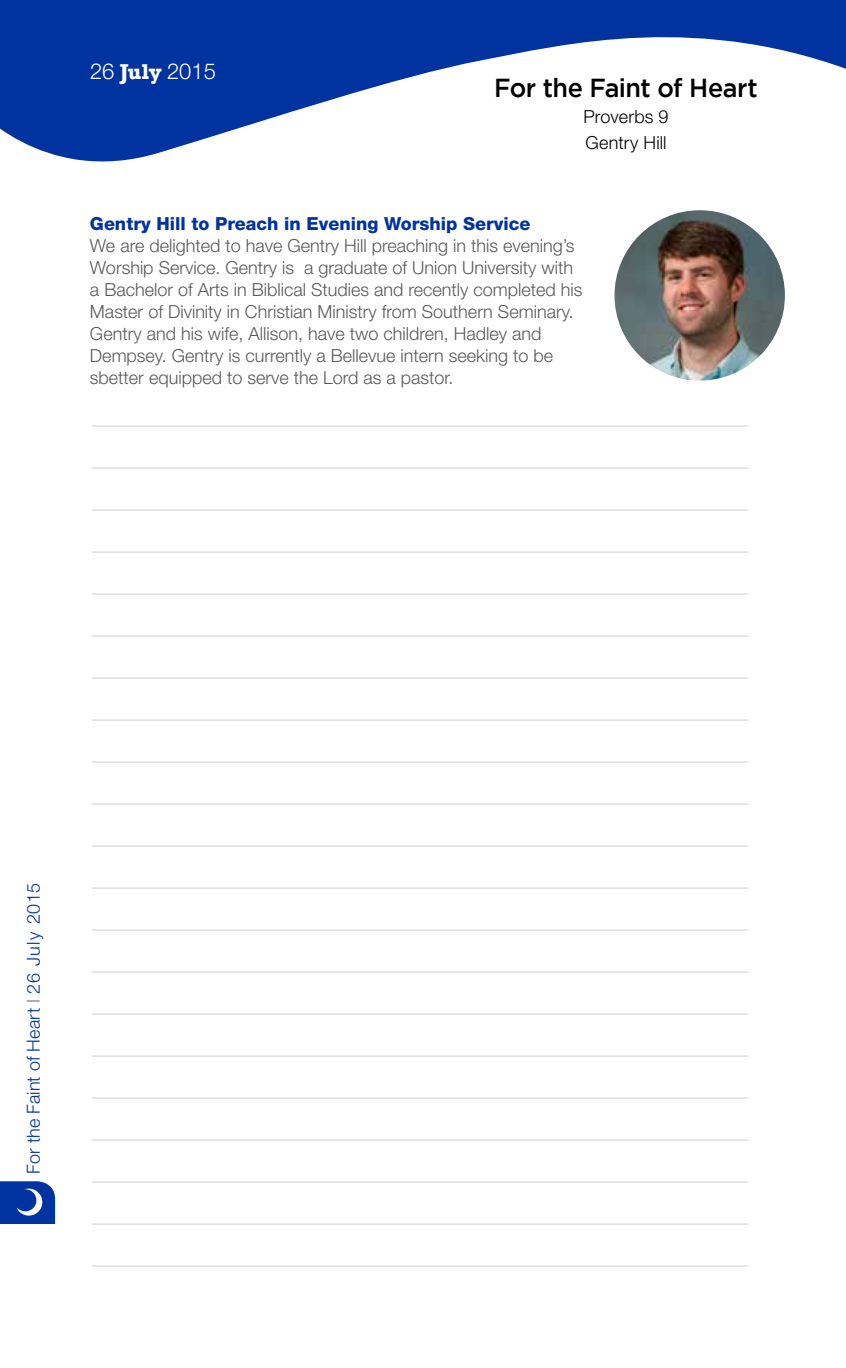
<style>
.page{position:relative;width:846px;height:1368px;background:#fff}
.page>*{position:absolute;margin:0;border:0;box-sizing:border-box;transform-origin:0 0}
.t1{font:500 26px "Gotham";letter-spacing:-.02em;color:#000}
.t2{font:300 22px "Helvetica Neue LT Std";color:#fff}
.t3{font:300 18px/22px "Helvetica Neue LT Std";color:#58595b}
.t4{font:800 18px "Helvetica Neue LT Std";color:#0033a0}
.t5{font:300 18px "Helvetica Neue LT Std";letter-spacing:.01em;color:#0033a0}
.t6{font:300 18px/26px "Helvetica Neue LT Std";letter-spacing:.01em;color:#000}
.s1{font-family:"Rockwell";font-weight:700}
.s2{color:#807f83}
</style>
<div class="page">
<svg style="left:0;top:1181px;width:55px;height:43px;background:#1f4bab"></svg>
<svg style="left:0;top:0;width:846px;height:162px;fill:#0033a0"></svg>
<hr style="left:92px;top:426px;width:656px;height:1px;background:#d1d3d4">
<hr style="left:92px;top:468px;width:656px;height:1px;background:#d1d3d4">
<hr style="left:92px;top:510px;width:656px;height:1px;background:#d1d3d4">
<hr style="left:92px;top:552px;width:656px;height:1px;background:#d1d3d4">
<hr style="left:92px;top:594px;width:656px;height:1px;background:#d1d3d4">
<hr style="left:92px;top:636px;width:656px;height:1px;background:#d1d3d4">
<hr style="left:92px;top:678px;width:656px;height:1px;background:#d1d3d4">
<hr style="left:92px;top:720px;width:656px;height:1px;background:#d1d3d4">
<hr style="left:92px;top:762px;width:656px;height:1px;background:#d1d3d4">
<hr style="left:92px;top:804px;width:656px;height:1px;background:#d1d3d4">
<hr style="left:92px;top:846px;width:656px;height:1px;background:#d1d3d4">
<hr style="left:92px;top:888px;width:656px;height:1px;background:#d1d3d4">
<hr style="left:92px;top:930px;width:656px;height:1px;background:#d1d3d4">
<hr style="left:92px;top:972px;width:656px;height:1px;background:#d1d3d4">
<hr style="left:92px;top:1014px;width:656px;height:1px;background:#d1d3d4">
<hr style="left:92px;top:1056px;width:656px;height:1px;background:#d1d3d4">
<hr style="left:92px;top:1098px;width:656px;height:1px;background:#d1d3d4">
<hr style="left:92px;top:1140px;width:656px;height:1px;background:#d1d3d4">
<hr style="left:92px;top:1182px;width:656px;height:1px;background:#d1d3d4">
<hr style="left:92px;top:1224px;width:656px;height:1px;background:#d1d3d4">
<hr style="left:92px;top:1266px;width:656px;height:1px;background:#d1d3d4">
<img style="left:615px;top:210px;width:170px;height:171px;border-radius:85px">
<p class="t2" style="left:90px;top:58px;width:127px">26 <span class="s1">July</span> 2015</p>
<h1 class="t1" style="left:494px;top:73px;width:265px">For the Faint of Heart</h1>
<p class="t6" style="left:584px;top:103px;width:86px">Proverbs 9<br>Gentry Hill</p>
<p class="t4" style="left:90px;top:213px;width:442px">Gentry Hill to Preach in Evening Worship Service</p>
<p class="t3" style="left:90px;top:234px;width:494px">We are delighted to have Gentry Hill preaching in this evening’s Worship Service. Gentry is a graduate of Union University with a Bachelor of Arts in Biblical Studies and recently completed his Master of Divinity in Christian Ministry from Southern Seminary.<br>Gentry and his wife, Allison, have two children, Hadley and Dempsey. Gentry is currently a Bellevue intern seeking to be sbetter equipped to serve the Lord as a pastor.</p>
<p class="t5" style="left:22px;top:1174px;width:293px;rotate:-90deg">For the Faint of Heart <span class="s2">I</span> 26 July 2015</p>
</div>
